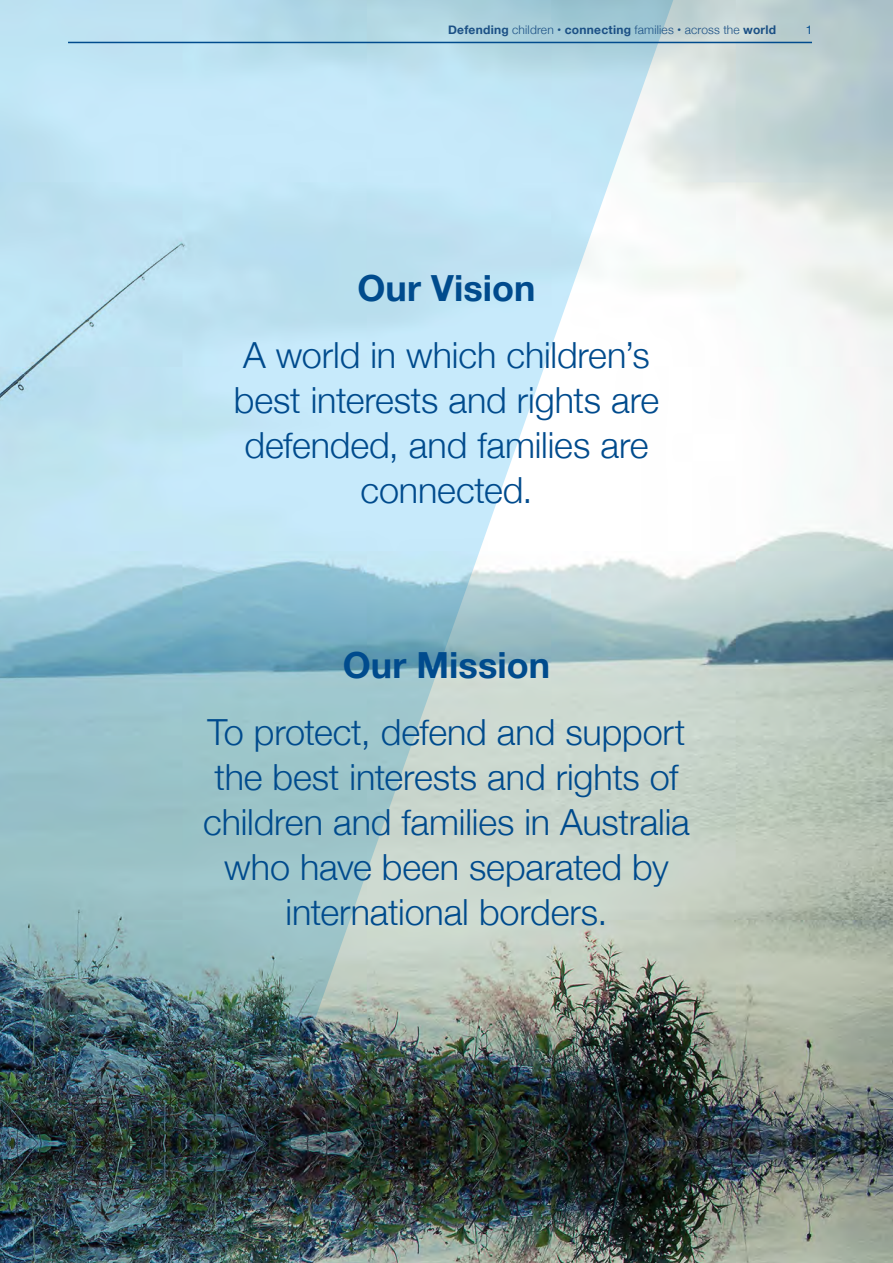
<style>
.page{position:relative;width:893px;height:1263px;background:#fff}
.page>*{position:absolute;margin:0;border:0;box-sizing:border-box;transform-origin:0 0}
.t1{font:300 36px/45px "Helvetica Neue";letter-spacing:-.005em;color:#004b8d;text-align:center}
.t2{font:700 36px "Helvetica Neue";letter-spacing:.005em;color:#004b8d}
.t3{font:700 12px "Helvetica Neue";letter-spacing:.025em;color:#1b5085}
.t4{font:12px "Helvetica Neue";color:#004b8d}
.s1{font-weight:300}
</style>
<div class="page">
<img style="left:678px;top:0;width:215px;height:1263px">
<img style="left:0;top:0;width:678px;height:1263px">
<hr style="left:68px;top:42px;width:744px;height:1px;background:#004b8d">
<p class="t3" style="left:448px;top:20px;width:330px">Defending <span class="s1">children</span> • connecting <span class="s1">families</span> • <span class="s1">across the</span> world</p>
<p class="t4" style="left:806px;top:21px;width:8px">1</p>
<p class="t2" style="left:357px;top:260px;width:180px">Our Vision</p>
<p class="t1" style="left:234px;top:330px;width:427px">A world in which children’s best interests and rights are defended, and families are connected.</p>
<p class="t2" style="left:343px;top:636px;width:209px">Our Mission</p>
<p class="t1" style="left:203px;top:707px;width:488px">To protect, defend and support the best interests and rights of children and families in Australia who have been separated by international borders.</p>
</div>
